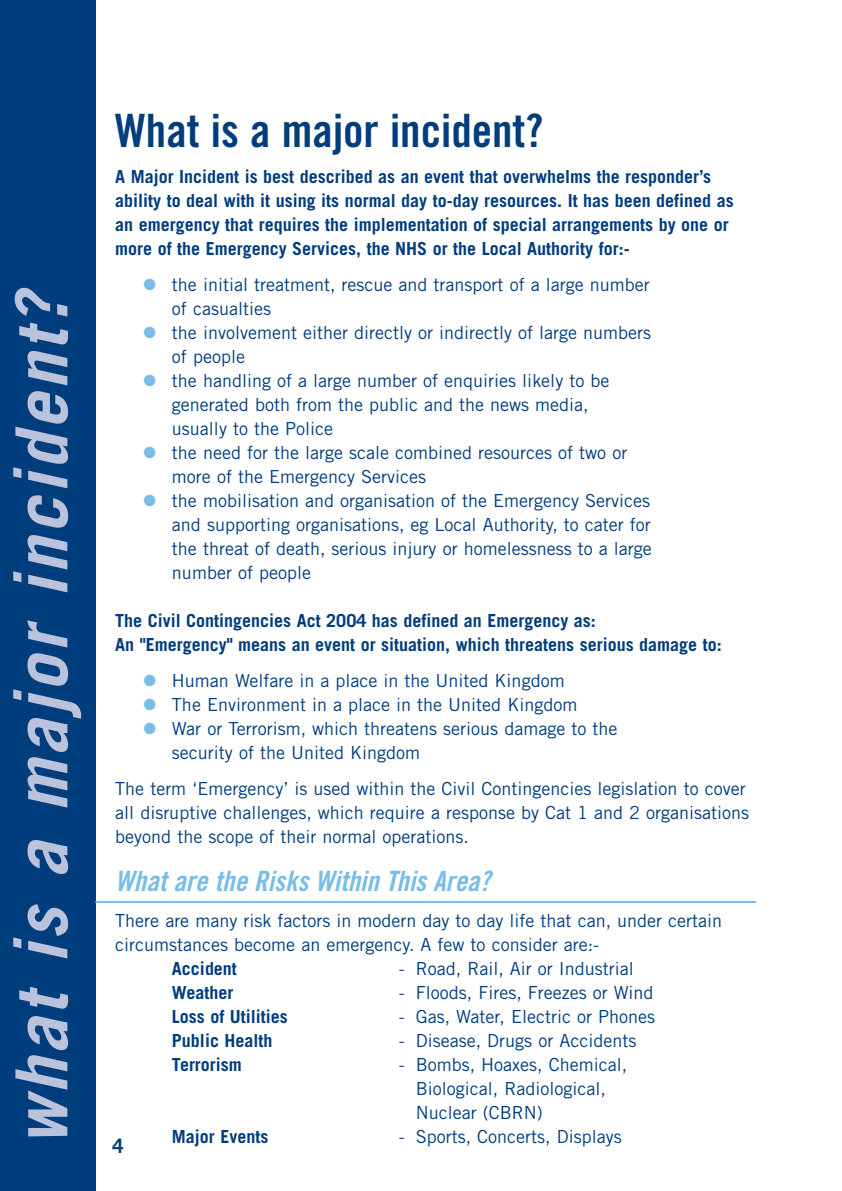
<style>
.page{position:relative;width:842px;height:1191px;background:#fff}
.page>*{position:absolute;margin:0;border:0;box-sizing:border-box;transform-origin:0 0}
.t1{font:italic 700 72px "Trade Gothic";letter-spacing:.055em;color:#bbc2db}
.t2{font:46px "Trade Gothic Bold Cond Twenty";color:#003d7d}
.t3{font:italic 28px "Trade Gothic Bold Cond Twenty";color:#78bde8}
.t4{font:700 20px "Trade Gothic";color:#003d7d}
.t5{font:18px/24px "Trade Gothic";color:#003d7d}
.t6{font:700 18px/24px "Trade Gothic";color:#003d7d}
.s1{color:#78bde8}
</style>
<div class="page">
<div style="left:0;top:0;width:95px;height:1191px;background:#003d7d"></div>
<hr style="left:95px;top:901px;width:661px;height:2px;background:#78bde8">
<h1 class="t1" style="left:15px;top:1146px;width:853px;rotate:-90deg">what is a major incident?</h1>
<h2 class="t2" style="left:115px;top:114px;width:429px">What is a major incident?</h2>
<p class="t6" style="left:115px;top:166px;width:620px">A Major Incident is best described as an event that overwhelms the responder’s ability to deal with it using its normal day to-day resources. It has been defined as an emergency that requires the implementation of special arrangements by one or more of the Emergency Services, the NHS or the Local Authority for:-</p>
<p class="t5" style="left:172px;top:274px;width:479px;text-indent:-28px"><span class="s1">●</span> the initial treatment, rescue and transport of a large number of casualties</p>
<p class="t5" style="left:172px;top:322px;width:481px;text-indent:-28px"><span class="s1">●</span> the involvement either directly or indirectly of large numbers of people</p>
<p class="t5" style="left:172px;top:370px;width:439px;text-indent:-28px"><span class="s1">●</span> the handling of a large number of enquiries likely to be generated both from the public and the news media, usually to the Police</p>
<p class="t5" style="left:172px;top:442px;width:457px;text-indent:-28px"><span class="s1">●</span> the need for the large scale combined resources of two or more of the Emergency Services</p>
<p class="t5" style="left:172px;top:490px;width:481px;text-align:justify;text-indent:-28px"><span class="s1">●</span> the mobilisation and organisation of the Emergency Services and supporting organisations, eg Local Authority, to cater for the threat of death, serious injury or homelessness to a large number of people</p>
<p class="t6" style="left:115px;top:610px;width:608px">The Civil Contingencies Act 2004 has defined an Emergency as:<br>An "Emergency" means an event or situation, which threatens serious damage to:</p>
<p class="t5" style="left:144px;top:670px;width:422px"><span class="s1">●</span> Human Welfare in a place in the United Kingdom</p>
<p class="t5" style="left:144px;top:694px;width:435px"><span class="s1">●</span> The Environment in a place in the United Kingdom</p>
<p class="t5" style="left:172px;top:718px;width:447px;text-indent:-28px"><span class="s1">●</span> War or Terrorism, which threatens serious damage to the security of the United Kingdom</p>
<p class="t5" style="left:115px;top:778px;width:635px">The term ‘Emergency’ is used within the Civil Contingencies legislation to cover all disruptive challenges, which require a response by Cat 1 and 2 organisations beyond the scope of their normal operations.</p>
<h3 class="t3" style="left:115px;top:871px;width:382px">Whatare the Risks Within This Area?</h3>
<p class="t5" style="left:115px;top:910px;width:608px">There are many risk factors in modern day to day life that can, under certain circumstances become an emergency. A few to consider are:-</p>
<p class="t6" style="left:172px;top:958px;width:67px">Accident</p>
<p class="t5" style="left:399px;top:958px;width:237px">- Road, Rail, Air or Industrial</p>
<p class="t6" style="left:172px;top:982px;width:63px">Weather</p>
<p class="t5" style="left:399px;top:982px;width:256px">- Floods, Fires, Freezes or Wind</p>
<p class="t6" style="left:172px;top:1006px;width:117px">Loss of Utilities</p>
<p class="t5" style="left:399px;top:1006px;width:258px">- Gas, Water, Electric or Phones</p>
<p class="t6" style="left:172px;top:1030px;width:102px">Public Health</p>
<p class="t5" style="left:399px;top:1030px;width:239px">- Disease, Drugs or Accidents</p>
<p class="t6" style="left:172px;top:1054px;width:71px">Terrorism</p>
<p class="t5" style="left:416px;top:1054px;width:213px;text-indent:-17px">- Bombs, Hoaxes, Chemical,<br>Biological, Radiological,<br>Nuclear (CBRN)</p>
<p class="t6" style="left:172px;top:1126px;width:98px">Major Events</p>
<p class="t5" style="left:399px;top:1126px;width:224px">- Sports, Concerts, Displays</p>
<p class="t4" style="left:112px;top:1138px;width:13px">4</p>
</div>
